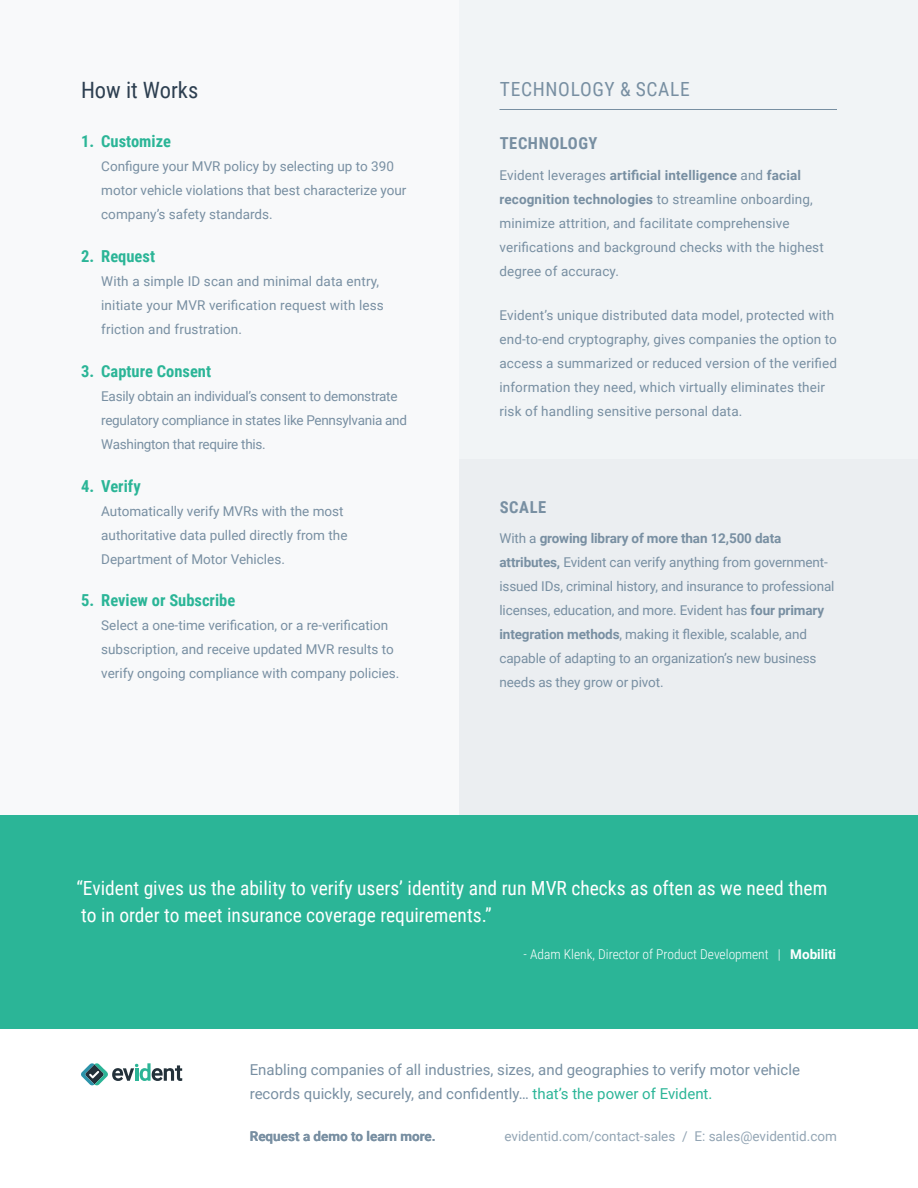
<style>
.page{position:relative;width:918px;height:1188px;background:#fff}
.page>*{position:absolute;margin:0;border:0;box-sizing:border-box;transform-origin:0 0}
.t1{font:22.5px "Roboto Condensed";color:#2d3f50}
.t2{font:19.5px/27px "Roboto Condensed";color:#fff}
.t3{font:19.5px "Roboto Condensed";letter-spacing:.035em;color:#788fa2}
.t4{font:700 16.5px "Roboto Condensed";color:#2bb597}
.t5{font:700 16.5px "Roboto Condensed";letter-spacing:.035em;color:#788fa2}
.t6{font:15px/24px "Roboto";color:#788fa2}
.t7{font:13.5px/24px "Roboto";color:#788fa2}
.t8{font:13.5px/24px "Roboto";letter-spacing:-.02em;color:#788fa2}
.t9{font:13.5px "Roboto";color:#93a5b4}
.t10{font:300 13.5px "Roboto Condensed";color:#fff}
.t11{font:700 13.5px "Roboto";color:#788fa2}
.s1{font-weight:700}
.s2{font-family:"Roboto";font-weight:700}
.s3{color:#2bb597}
</style>
<div class="page">
<svg style="left:81px;top:1063px;width:101px;height:22px"></svg>
<div style="left:0;top:0;width:459px;height:896px;background:#f8f9fa"></div>
<div style="left:459px;top:0;width:459px;height:459px;background:#f1f4f6"></div>
<div style="left:459px;top:459px;width:459px;height:437px;background:#ebeef1"></div>
<hr style="left:500px;top:109px;width:337px;height:1px;background:#788fa2">
<div style="left:0;top:815px;width:918px;height:214px;background:#2bb597"></div>
<h1 class="t1" style="left:81px;top:74px;width:119px">How it Works</h1>
<p class="t4" style="left:81px;top:130px;width:91px">1. Customize</p>
<p class="t7" style="left:101px;top:154px;width:307px">Configure your MVR policy by selecting up to 390 motor vehicle violations that best characterize your company’s safety standards.</p>
<p class="t4" style="left:81px;top:245px;width:76px">2. Request</p>
<p class="t7" style="left:101px;top:269px;width:284px">With a simple ID scan and minimal data entry, initiate your MVR verification request with less friction and frustration.</p>
<p class="t4" style="left:81px;top:359px;width:132px">3. Capture Consent</p>
<p class="t8" style="left:101px;top:384px;width:307px">Easily obtain an individual’s consent to demonstrate regulatory compliance in states like Pennsylvania and<br>Washington that require this.</p>
<p class="t4" style="left:81px;top:474px;width:61px">4. Verify</p>
<p class="t7" style="left:101px;top:498px;width:248px">Automatically verify MVRs with the most authoritative data pulled directly from the<br>Department of Motor Vehicles.</p>
<p class="t4" style="left:81px;top:589px;width:156px">5. Review or Subscribe</p>
<p class="t7" style="left:101px;top:613px;width:300px">Select a one-time verification, or a re-verification subscription, and receive updated MVR results to verify ongoing compliance with company policies.</p>
<h2 class="t3" style="left:500px;top:75px;width:192px">TECHNOLOGY &amp; SCALE</h2>
<p class="t5" style="left:500px;top:131px;width:99px">TECHNOLOGY</p>
<p class="t7" style="left:500px;top:162px;width:326px">Evident leverages <span class="s1">artificial intelligence</span> and <span class="s1">facial recognition technologies</span> to streamline onboarding, minimize attrition, and facilitate comprehensive verifications and background checks with the highest degree of accuracy.</p>
<p class="t7" style="left:500px;top:303px;width:339px">Evident’s unique distributed data model, protected with end-to-end cryptography, gives companies the option to access a summarized or reduced version of the verified information they need, which virtually eliminates their risk of handling sensitive personal data.</p>
<p class="t5" style="left:500px;top:495px;width:48px">SCALE</p>
<p class="t7" style="left:500px;top:526px;width:337px">With a <span class="s1">growing library of more than 12,500 data attributes,</span> Evident can verify anything from government&shy;issued IDs, criminal history, and insurance to professional licenses, education, and more. Evident has <span class="s1">four primary integration methods</span>, making it flexible, scalable, and capable of adapting to an organization’s new business needs as they grow or pivot.</p>
<h2 class="t2" style="left:76px;top:874px;width:752px">“Evident gives us the ability to verify users’ identity and run MVR checks as often as we need them to in order to meet insurance coverage requirements.”</h2>
<p class="t10" style="left:524px;top:945px;width:314px">- Adam Klenk, Director of Product Development | <span class="s2">Mobiliti</span></p>
<p class="t6" style="left:250px;top:1057px;width:552px">Enabling companies of all industries, sizes, and geographies to verify motor vehicle records quickly, securely, and confidently… <span class="s3">that’s the power of Evident.</span></p>
<p class="t11" style="left:250px;top:1126px;width:188px">Request a demo to learn more.</p>
<p class="t9" style="left:504px;top:1126px;width:334px">evidentid.com/contact-sales / E: sales@evidentid.com</p>
</div>
